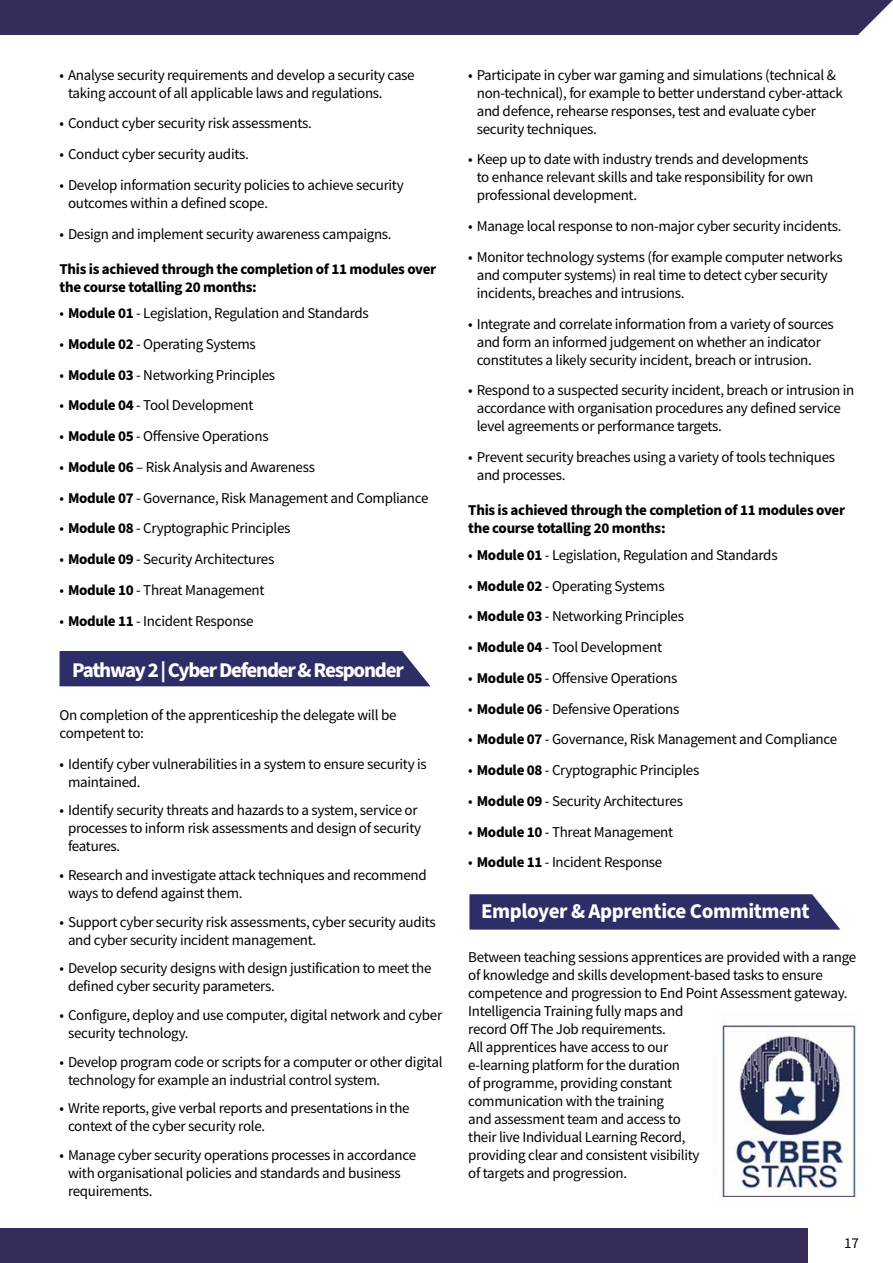
<style>
.page{position:relative;width:893px;height:1263px;background:#fff}
.page>*{position:absolute;margin:0;border:0;box-sizing:border-box;transform-origin:0 0}
.t1{font:700 21px "Source Sans Pro";letter-spacing:-.055em;color:#fff}
.t2{font:700 21px "Source Sans Pro";letter-spacing:-.02em;color:#fff}
.t3{font:15px/18px "Source Sans Pro";letter-spacing:-.02em;color:#000}
.t4{font:700 15px/18px "Source Sans Pro";letter-spacing:-.02em;color:#000}
.s1{font-weight:700}
</style>
<div class="page">
<div style="left:60px;top:651px;width:370px;height:35px;background:#2d2d68"></div>
<div style="left:469px;top:894px;width:371px;height:35px;background:#2d2d68"></div>
<div style="left:0;top:0;width:893px;height:34px;background:#372b5a"></div>
<div style="left:0;top:1229px;width:808px;height:34px;background:#372b5a"></div>
<svg style="left:855px;top:0;width:38px;height:35px"></svg>
<img style="left:713px;top:1021px;width:144px;height:178px">
<p class="t3" style="left:68px;top:66px;width:348px;text-indent:-9px">• Analyse security requirements and develop a security case taking account of all applicable laws and regulations.</p>
<p class="t3" style="left:60px;top:114px;width:254px">• Conduct cyber security risk assessments.</p>
<p class="t3" style="left:60px;top:145px;width:191px">• Conduct cyber security audits.</p>
<p class="t3" style="left:68px;top:176px;width:337px;text-indent:-9px">• Develop information security policies to achieve security outcomes within a defined scope.</p>
<p class="t3" style="left:60px;top:225px;width:334px">• Design and implement security awareness campaigns.</p>
<p class="t4" style="left:60px;top:260px;width:378px">This is achieved through the completion of 11 modules over the course totalling 20 months:</p>
<p class="t3" style="left:60px;top:304px;width:311px">• <span class="s1">Module 01</span> - Legislation, Regulation and Standards</p>
<p class="t3" style="left:60px;top:335px;width:198px">• <span class="s1">Module 02</span> - Operating Systems</p>
<p class="t3" style="left:60px;top:366px;width:217px">• <span class="s1">Module 03</span> - Networking Principles</p>
<p class="t3" style="left:60px;top:396px;width:195px">• <span class="s1">Module 04</span> - Tool Development</p>
<p class="t3" style="left:60px;top:427px;width:211px">• <span class="s1">Module 05</span> - Offensive Operations</p>
<p class="t3" style="left:60px;top:458px;width:257px">• <span class="s1">Module 06</span> – Risk Analysis and Awareness</p>
<p class="t3" style="left:60px;top:489px;width:370px">• <span class="s1">Module 07</span> - Governance, Risk Management and Compliance</p>
<p class="t3" style="left:60px;top:519px;width:233px">• <span class="s1">Module 08</span> - Cryptographic Principles</p>
<p class="t3" style="left:60px;top:550px;width:216px">• <span class="s1">Module 09</span> - Security Architectures</p>
<p class="t3" style="left:60px;top:581px;width:207px">• <span class="s1">Module 10</span> - Threat Management</p>
<p class="t3" style="left:60px;top:612px;width:196px">• <span class="s1">Module 11</span> - Incident Response</p>
<h1 class="t1" style="left:72px;top:655px;width:333px">Pathway 2 | Cyber Defender &amp; Responder</h1>
<p class="t3" style="left:60px;top:706px;width:338px">On completion of the apprenticeship the delegate will be competent to:</p>
<p class="t3" style="left:68px;top:755px;width:360px;text-indent:-9px">• Identify cyber vulnerabilities in a system to ensure security is maintained.</p>
<p class="t3" style="left:68px;top:801px;width:355px;text-indent:-9px">• Identify security threats and hazards to a system, service or processes to inform risk assessments and design of security features.</p>
<p class="t3" style="left:68px;top:866px;width:360px;text-indent:-9px">• Research and investigate attack techniques and recommend ways to defend against them.</p>
<p class="t3" style="left:68px;top:913px;width:369px;text-indent:-9px">• Support cyber security risk assessments, cyber security audits and cyber security incident management.</p>
<p class="t3" style="left:68px;top:959px;width:365px;text-indent:-9px">• Develop security designs with design justification to meet the defined cyber security parameters.</p>
<p class="t3" style="left:68px;top:1006px;width:376px;text-indent:-9px">• Configure, deploy and use computer, digital network and cyber security technology.</p>
<p class="t3" style="left:68px;top:1052px;width:376px;text-indent:-9px">• Develop program code or scripts for a computer or other digital technology for example an industrial control system.</p>
<p class="t3" style="left:68px;top:1099px;width:343px;text-indent:-9px">• Write reports, give verbal reports and presentations in the context of the cyber security role.</p>
<p class="t3" style="left:68px;top:1146px;width:350px;text-indent:-9px">• Manage cyber security operations processes in accordance with organisational policies and standards and business requirements.</p>
<p class="t3" style="left:477px;top:66px;width:368px;text-indent:-9px">• Participate in cyber war gaming and simulations (technical &amp; non-technical), for example to better understand cyber-attack and defence, rehearse responses, test and evaluate cyber security techniques.</p>
<p class="t3" style="left:477px;top:150px;width:338px;text-indent:-9px">• Keep up to date with industry trends and developments to enhance relevant skills and take responsibility for own professional development.</p>
<p class="t3" style="left:468px;top:217px;width:375px">• Manage local response to non-major cyber security incidents.</p>
<p class="t3" style="left:477px;top:248px;width:367px;text-indent:-9px">• Monitor technology systems (for example computer networks and computer systems) in real time to detect cyber security incidents, breaches and intrusions.</p>
<p class="t3" style="left:477px;top:315px;width:359px;text-indent:-9px">• Integrate and correlate information from a variety of sources and form an informed judgement on whether an indicator constitutes a likely security incident, breach or intrusion.</p>
<p class="t3" style="left:477px;top:381px;width:379px;text-indent:-9px">• Respond to a suspected security incident, breach or intrusion in accordance with organisation procedures any defined service level agreements or performance targets.</p>
<p class="t3" style="left:477px;top:448px;width:360px;text-indent:-9px">• Prevent security breaches using a variety of tools techniques and processes.</p>
<p class="t4" style="left:468px;top:502px;width:378px">This is achieved through the completion of 11 modules over the course totalling 20 months:</p>
<p class="t3" style="left:468px;top:546px;width:311px">• <span class="s1">Module 01</span> - Legislation, Regulation and Standards</p>
<p class="t3" style="left:468px;top:576px;width:198px">• <span class="s1">Module 02</span> - Operating Systems</p>
<p class="t3" style="left:468px;top:607px;width:217px">• <span class="s1">Module 03</span> - Networking Principles</p>
<p class="t3" style="left:468px;top:638px;width:195px">• <span class="s1">Module 04</span> - Tool Development</p>
<p class="t3" style="left:468px;top:669px;width:211px">• <span class="s1">Module 05</span> - Offensive Operations</p>
<p class="t3" style="left:468px;top:699px;width:213px">• <span class="s1">Module 06</span> - Defensive Operations</p>
<p class="t3" style="left:468px;top:730px;width:370px">• <span class="s1">Module 07</span> - Governance, Risk Management and Compliance</p>
<p class="t3" style="left:468px;top:761px;width:233px">• <span class="s1">Module 08</span> - Cryptographic Principles</p>
<p class="t3" style="left:468px;top:792px;width:216px">• <span class="s1">Module 09</span> - Security Architectures</p>
<p class="t3" style="left:468px;top:822px;width:207px">• <span class="s1">Module 10</span> - Threat Management</p>
<p class="t3" style="left:468px;top:853px;width:196px">• <span class="s1">Module 11</span> - Incident Response</p>
<h1 class="t2" style="left:481px;top:897px;width:330px">Employer &amp; Apprentice Commitment</h1>
<p class="t3" style="left:468px;top:947px;width:389px">Between teaching sessions apprentices are provided with a range of knowledge and skills development-based tasks to ensure competence and progression to End Point Assessment gateway.<br>Intelligencia Training fully maps and<br>record Off The Job requirements.<br>All apprentices have access to our<br>e-learning platform for the duration<br>of programme, providing constant<br>communication with the training<br>and assessment team and access to<br>their live Individual Learning Record,<br>providing clear and consistent visibility<br>of targets and progression.</p>
<p class="t3" style="left:844px;top:1234px;width:16px">17</p>
</div>
